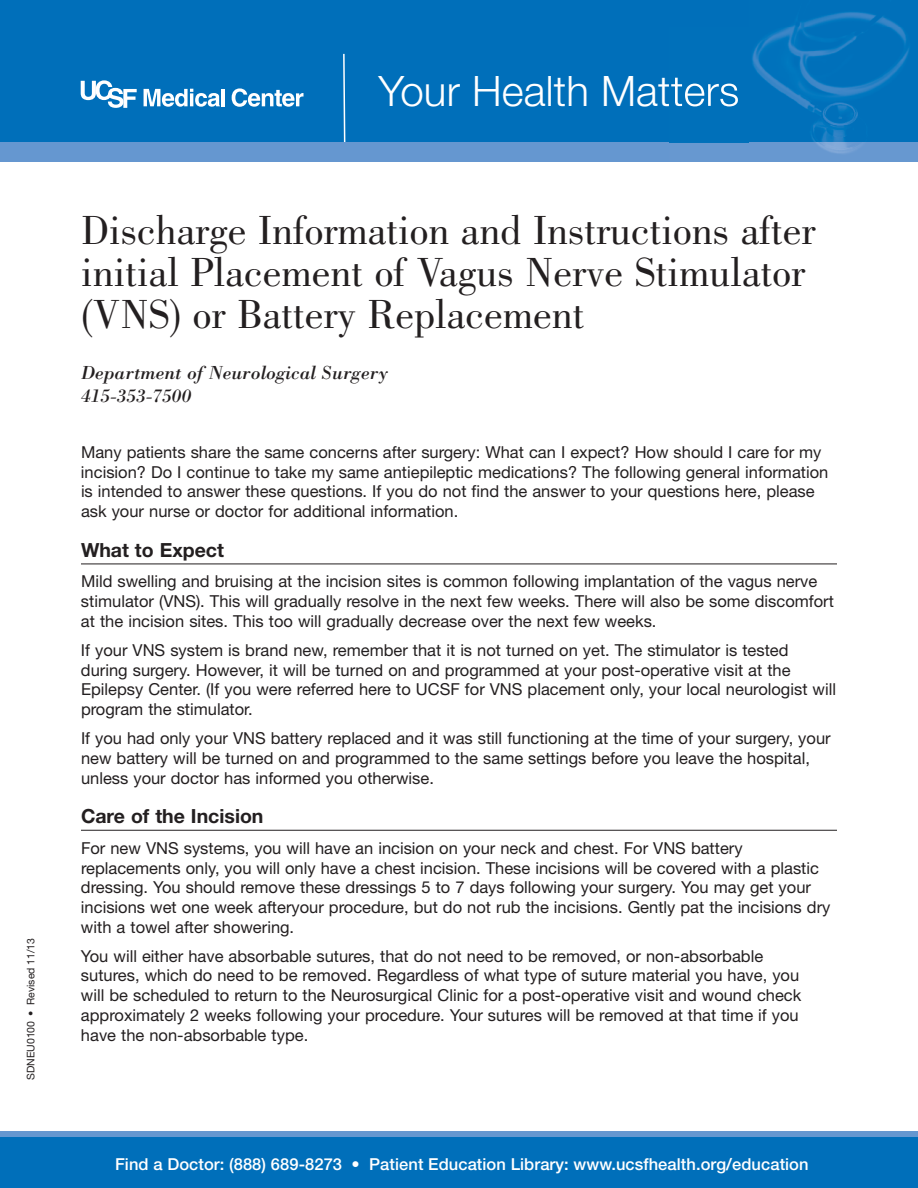
<style>
.page{position:relative;width:918px;height:1188px;background:#fff}
.page>*{position:absolute;margin:0;border:0;box-sizing:border-box;transform-origin:0 0}
.t1{font:42px/42px "Bodoni Std";color:#231f20}
.t2{font:300 42px "Helvetica Neue";color:#fff}
.t3{font:italic 19.5px/23.4px "Bodoni Std";color:#231f20}
.t4{font:700 19.5px "Helvetica Neue LT Std";color:#231f20}
.t5{font:16.5px/19.8px "Helvetica Neue LT Std";color:#231f20}
.t6{font:500 16.5px "Helvetica Neue";letter-spacing:.005em;color:#fff}
.t7{font:10.5px "Helvetica Neue LT Std";color:#231f20}
</style>
<div class="page">
<div style="left:0;top:0;width:918px;height:148px;background:#006fba"></div>
<svg style="left:342px;top:53px;width:5px;height:90px"></svg>
<svg style="left:81px;top:80px;width:56px;height:28px"></svg>
<svg style="left:144px;top:89px;width:76px;height:18px"></svg>
<hr style="left:222px;top:89px;width:3px;height:17px;background:#fff">
<svg style="left:232px;top:88px;width:72px;height:19px"></svg>
<div style="left:0;top:1134px;width:918px;height:54px;background:#006fba"></div>
<div style="left:0;top:143px;width:918px;height:19px;background:#6597d0"></div>
<div style="left:0;top:1131px;width:918px;height:6px;background:#6597d0"></div>
<img style="left:671px;top:78px;width:67px;height:28px">
<img style="left:750px;top:12px;width:168px;height:142px">
<hr style="left:81px;top:564px;width:756px;height:1px;background:#231f20">
<hr style="left:81px;top:830px;width:756px;height:1px;background:#231f20">
<p class="t7" style="left:25px;top:1080px;width:144px;rotate:-90deg">SDNEU0100 • Revised 11/13</p>
<h1 class="t2" style="left:378px;top:65px;width:362px">Your Health Matters</h1>
<h1 class="t1" style="left:81px;top:210px;width:736px">Discharge Information and Instructions after initial Placement of Vagus Nerve Stimulator (VNS) or Battery Replacement</h1>
<p class="t3" style="left:81px;top:360px;width:309px">Department of Neurological Surgery<br>415-353-7500</p>
<p class="t5" style="left:81px;top:442px;width:749px">Many patients share the same concerns after surgery: What can I expect? How should I care for my incision? Do I continue to take my same antiepileptic medications? The following general information is intended to answer these questions. If you do not find the answer to your questions here, please ask your nurse or doctor for additional information.</p>
<p class="t4" style="left:81px;top:538px;width:145px">What to Expect</p>
<p class="t5" style="left:81px;top:571px;width:754px">Mild swelling and bruising at the incision sites is common following implantation of the vagus nerve stimulator (VNS). This will gradually resolve in the next few weeks. There will also be some discomfort at the incision sites. This too will gradually decrease over the next few weeks.</p>
<p class="t5" style="left:81px;top:640px;width:757px">If your VNS system is brand new, remember that it is not turned on yet. The stimulator is tested during surgery. However, it will be turned on and programmed at your post-operative visit at the Epilepsy Center. (If you were referred here to UCSF for VNS placement only, your local neurologist will program the stimulator.</p>
<p class="t5" style="left:81px;top:728px;width:751px">If you had only your VNS battery replaced and it was still functioning at the time of your surgery, your new battery will be turned on and programmed to the same settings before you leave the hospital, unless your doctor has informed you otherwise.</p>
<p class="t4" style="left:81px;top:804px;width:184px">Care of the Incision</p>
<p class="t5" style="left:81px;top:838px;width:751px">For new VNS systems, you will have an incision on your neck and chest. For VNS battery replacements only, you will only have a chest incision. These incisions will be covered with a plastic dressing. You should remove these dressings 5 to 7 days following your surgery. You may get your incisions wet one week afteryour procedure, but do not rub the incisions. Gently pat the incisions dry with a towel after showering.</p>
<p class="t5" style="left:81px;top:946px;width:722px">You will either have absorbable sutures, that do not need to be removed, or non-absorbable sutures, which do need to be removed. Regardless of what type of suture material you have, you will be scheduled to return to the Neurosurgical Clinic for a post-operative visit and wound check approximately 2 weeks following your procedure. Your sutures will be removed at that time if you have the non-absorbable type.</p>
<p class="t6" style="left:115px;top:1155px;width:695px">Find a Doctor: (888) 689-8273 • Patient Education Library: www.ucsfhealth.org/education</p>
</div>
